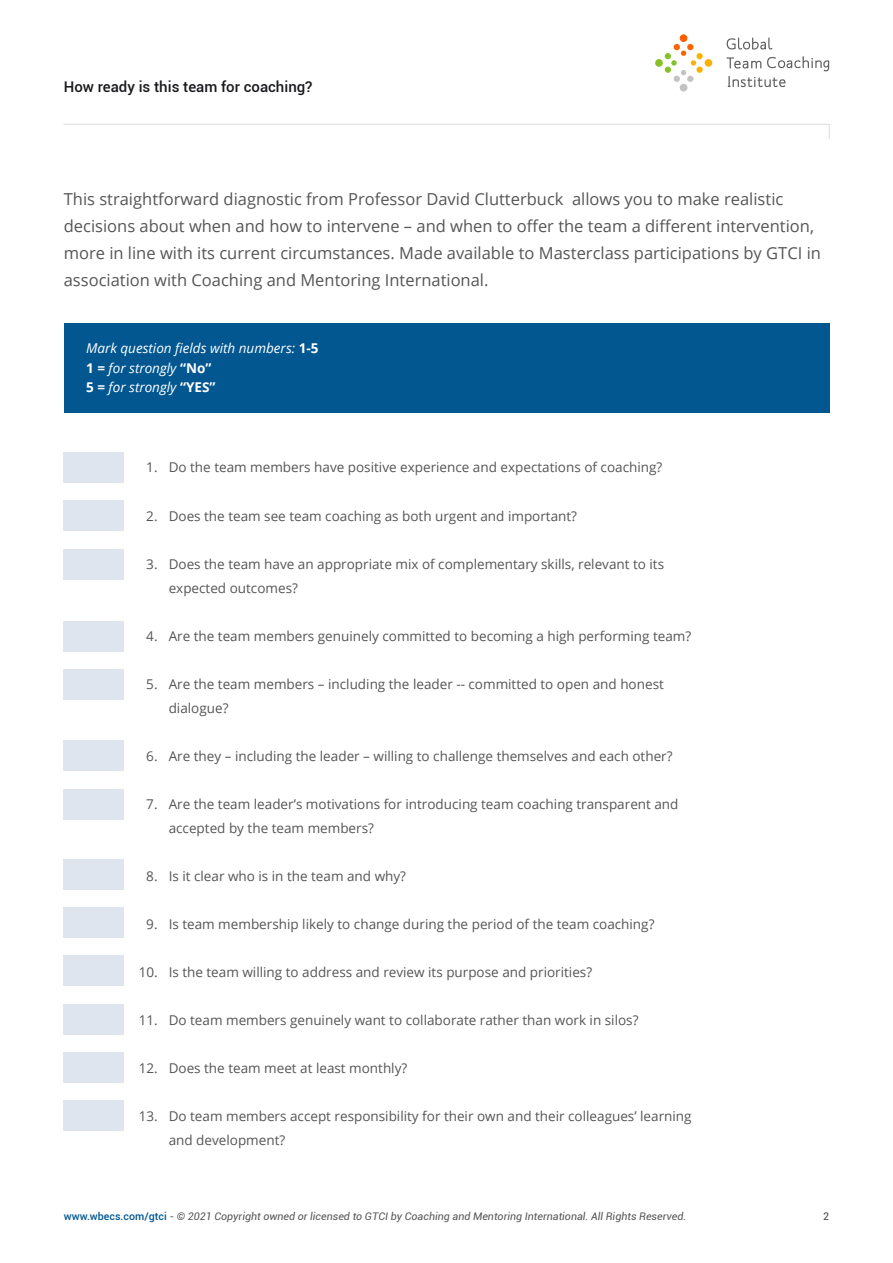
<style>
.page{position:relative;width:893px;height:1263px;background:#fff}
.page>*{position:absolute;margin:0;border:0;box-sizing:border-box;transform-origin:0 0}
.t1{font:16.5px/27px "Open Sans";color:#555}
.t2{font:500 14.85px "Roboto";color:#1a181c}
.t3{font:13.5px/24px "Open Sans";color:#555}
.t4{font:italic 13.5px/19.5px "Open Sans";color:#fff}
.t5{font:italic 10.5px "Roboto";color:#555}
.t6{font:10.5px "Roboto";color:#444}
.s1{font-weight:700;font-style:normal}
.s2{font-weight:500;font-style:normal;color:#025791}
</style>
<div class="page">
<svg style="left:63px;top:124px;width:767px;height:15px"></svg>
<svg style="left:727px;top:38px;width:45px;height:12px"></svg>
<svg style="left:727px;top:56px;width:102px;height:31px"></svg>
<svg style="left:655px;top:34px;width:57px;height:58px"></svg>
<div style="left:64px;top:452px;width:60px;height:30px;background:#dee5ee"></div>
<div style="left:64px;top:501px;width:60px;height:30px;background:#dee5ee"></div>
<div style="left:64px;top:621px;width:60px;height:30px;background:#dee5ee"></div>
<div style="left:64px;top:670px;width:60px;height:30px;background:#dee5ee"></div>
<div style="left:64px;top:740px;width:60px;height:30px;background:#dee5ee"></div>
<div style="left:64px;top:789px;width:60px;height:30px;background:#dee5ee"></div>
<div style="left:64px;top:859px;width:60px;height:30px;background:#dee5ee"></div>
<div style="left:64px;top:908px;width:60px;height:30px;background:#dee5ee"></div>
<div style="left:64px;top:956px;width:60px;height:30px;background:#dee5ee"></div>
<div style="left:64px;top:1004px;width:60px;height:30px;background:#dee5ee"></div>
<div style="left:64px;top:1052px;width:60px;height:30px;background:#dee5ee"></div>
<div style="left:64px;top:1100px;width:60px;height:30px;background:#dee5ee"></div>
<div style="left:64px;top:549px;width:60px;height:30px;background:#dee5ee"></div>
<div style="left:64px;top:323px;width:765px;height:89px;background:#025791"></div>
<p class="t2" style="left:64px;top:76px;width:250px">How ready is this team for coaching?</p>
<p class="t1" style="left:64px;top:186px;width:759px">This straightforward diagnostic from Professor David Clutterbuck allows you to make realistic decisions about when and how to intervene – and when to offer the team a different intervention, more in line with its current circumstances. Made available to Masterclass participations by GTCI in association with Coaching and Mentoring International.</p>
<p class="t4" style="left:86px;top:338px;width:234px">Mark question fields with numbers: <span class="s1">1-5<br>1 =</span> for strongly <span class="s1">“No”<br>5 =</span> for strongly <span class="s1">“YES”</span></p>
<p class="t3" style="left:146px;top:455px;width:517px">1. Do the team members have positive experience and expectations of coaching?</p>
<p class="t3" style="left:146px;top:503px;width:432px">2. Does the team see team coaching as both urgent and important?</p>
<p class="t3" style="left:169px;top:551px;width:497px;text-indent:-22px">3. Does the team have an appropriate mix of complementary skills, relevant to its expected outcomes?</p>
<p class="t3" style="left:146px;top:623px;width:546px">4. Are the team members genuinely committed to becoming a high performing team?</p>
<p class="t3" style="left:169px;top:671px;width:497px;text-indent:-22px">5. Are the team members – including the leader -- committed to open and honest dialogue?</p>
<p class="t3" style="left:146px;top:743px;width:528px">6. Are they – including the leader – willing to challenge themselves and each other?</p>
<p class="t3" style="left:169px;top:791px;width:511px;text-indent:-22px">7. Are the team leader’s motivations for introducing team coaching transparent and accepted by the team members?</p>
<p class="t3" style="left:146px;top:863px;width:261px">8. Is it clear who is in the team and why?</p>
<p class="t3" style="left:146px;top:911px;width:510px">9. Is team membership likely to change during the period of the team coaching?</p>
<p class="t3" style="left:139px;top:959px;width:455px">10. Is the team willing to address and review its purpose and priorities?</p>
<p class="t3" style="left:139px;top:1007px;width:501px">11. Do team members genuinely want to collaborate rather than work in silos?</p>
<p class="t3" style="left:139px;top:1055px;width:270px">12. Does the team meet at least monthly?</p>
<p class="t3" style="left:169px;top:1103px;width:524px;text-indent:-30px">13. Do team members accept responsibility for their own and their colleagues’ learning and development?</p>
<p class="t5" style="left:64px;top:1209px;width:624px"><span class="s2">www.wbecs.com/gtci</span> - © 2021 Copyright owned or licensed to GTCI by Coaching and Mentoring International. All Rights Reserved.</p>
<p class="t6" style="left:823px;top:1209px;width:7px">2</p>
</div>
